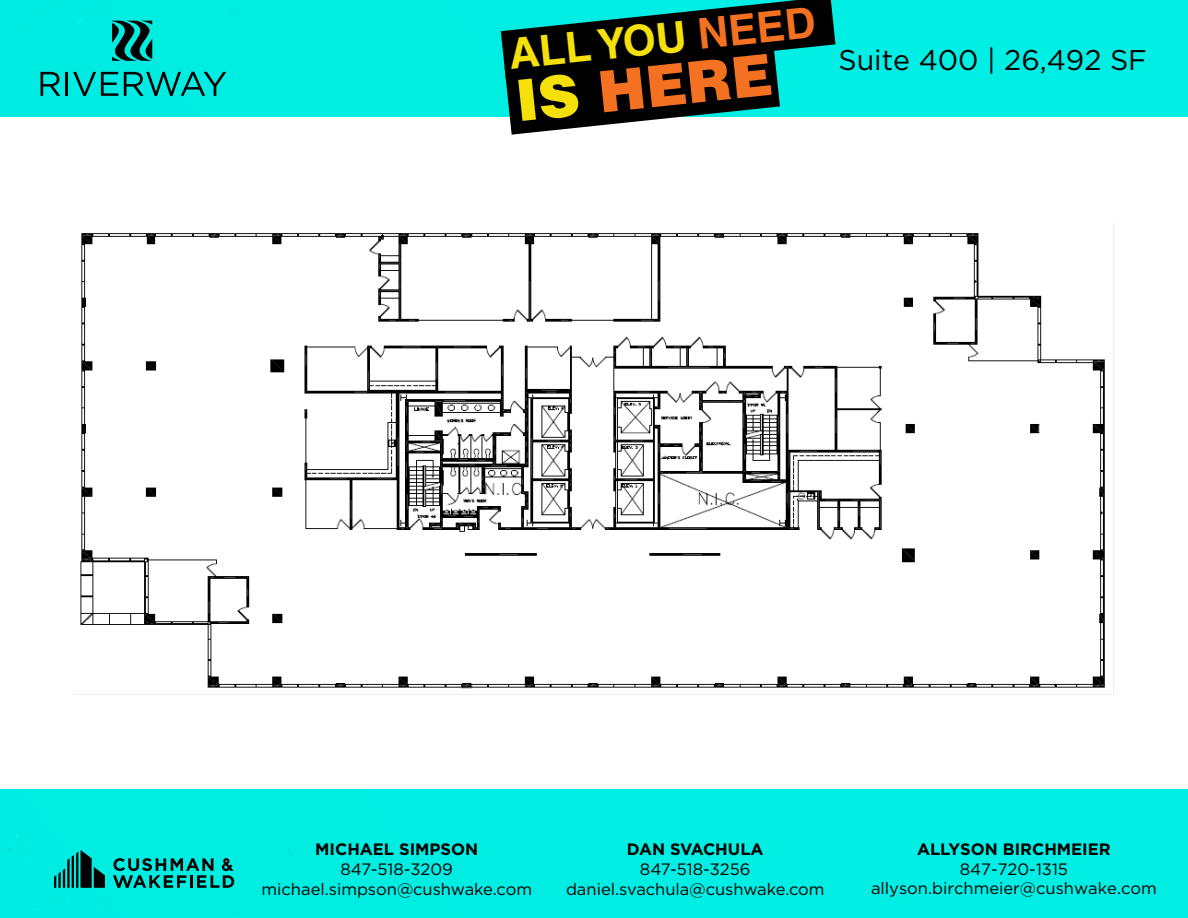
<style>
.page{position:relative;width:1188px;height:918px;background:#fff}
.page>*{position:absolute;margin:0;border:0;box-sizing:border-box;transform-origin:0 0}
.t1{font:900 57.15px "Helvetica LT Std";color:#f37121}
.t2{font:700 42.45px "Helvetica LT Std";color:#f5e009}
.t3{font:28.5px "Gotham";color:#000}
.t4{font:16.5px/19.8px "Gotham";color:#000;text-align:center}
.t5{font:700 16.5px "Gotham";color:#000}
.s1{color:#f37121}
.s2{color:#f5e009}
</style>
<div class="page">
<div style="left:0;top:0;width:1188px;height:117px;background:#00ede2"></div>
<div style="left:0;top:789px;width:1188px;height:129px;background:#00eee3"></div>
<svg style="left:22px;top:3px;width:131px;height:58px"></svg>
<svg style="left:41px;top:72px;width:19px;height:24px"></svg>
<hr style="left:65px;top:72px;width:3px;height:24px;background:#000">
<svg style="left:73px;top:72px;width:45px;height:24px"></svg>
<svg style="left:124px;top:72px;width:102px;height:24px"></svg>
<svg style="left:7px;top:808px;width:306px;height:97px"></svg>
<svg style="left:501px;top:0;width:335px;height:135px"></svg>
<img style="left:75px;top:233px;width:1038px;height:462px">
<h2 class="t2" style="left:506px;top:28px;width:310px;rotate:-6deg">ALL YOU <span class="s1">NEED</span></h2>
<h1 class="t1" style="left:512px;top:64px;width:259px;rotate:-6deg"><span class="s2">IS</span> HERE</h1>
<p class="t3" style="left:838px;top:41px;width:310px">Suite 400 | 26,492 SF</p>
<p class="t5" style="left:315px;top:838px;width:164px">MICHAEL SIMPSON</p>
<p class="t4" style="left:262px;top:859px;width:272px">847-518-3209 michael.simpson@cushwake.com</p>
<p class="t5" style="left:627px;top:838px;width:138px">DAN SVACHULA</p>
<p class="t4" style="left:566px;top:859px;width:260px">847-518-3256 daniel.svachula@cushwake.com</p>
<p class="t5" style="left:917px;top:838px;width:195px">ALLYSON BIRCHMEIER</p>
<p class="t4" style="left:871px;top:859px;width:287px">847-720-1315 allyson.birchmeier@cushwake.com</p>
</div>
